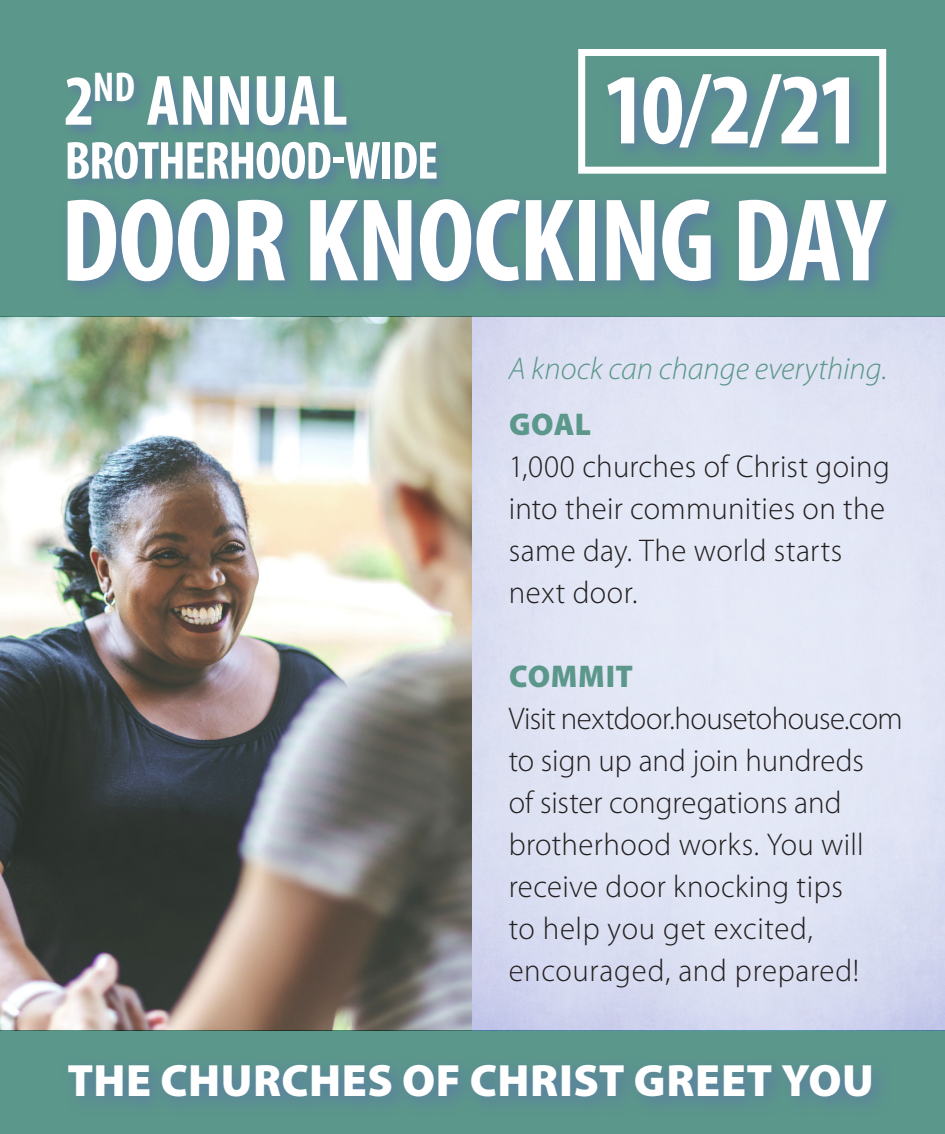
<style>
.page{position:relative;width:945px;height:1134px;background:#fff}
.page>*{position:absolute;margin:0;border:0;box-sizing:border-box;transform-origin:0 0}
.t1{font:700 condensed 119px "Myriad Pro";letter-spacing:-.01em;color:#fff}
.t2{font:700 condensed 101.5px "Myriad Pro";color:#fff}
.t3{font:700 condensed 71.75px "Myriad Pro";letter-spacing:-.005em;color:#fff}
.t4{font:700 condensed 53.9px "Myriad Pro";letter-spacing:-.025em;color:#fff}
.t5{font:900 45.5px "Myriad Pro";letter-spacing:.01em;color:#fff}
.t6{font:300 31.5px/42px "Myriad Pro";letter-spacing:.01em;color:#231f20}
.t7{font:italic 300 31.5px "Myriad Pro";color:#5b978a}
.t8{font:900 31.5px "Myriad Pro";letter-spacing:.015em;color:#5b978a}
</style>
<div class="page">
<img style="left:0;top:316px;width:472px;height:714px">
<div style="left:0;top:1031px;width:945px;height:103px;background:#5b978a"></div>
<img style="left:472px;top:316px;width:473px;height:714px">
<div style="left:59px;top:1054px;width:834px;height:64px;background:#5b9090"></div>
<div style="left:0;top:0;width:945px;height:316px;background:#5b978a"></div>
<div style="left:598px;top:65px;width:271px;height:103px;background:#5b9091"></div>
<div style="left:59px;top:189px;width:847px;height:113px;background:#5b8c95"></div>
<div style="left:63px;top:71px;width:388px;height:122px;background:#5b9190"></div>
<div style="left:578px;top:49px;width:308px;height:125px;border:7px solid #fff"></div>
<p class="t3" style="left:64px;top:56px;width:285px">2<sup>ND</sup> ANNUAL</p>
<p class="t4" style="left:65px;top:127px;width:375px">BROTHERHOOD-WIDE</p>
<p class="t2" style="left:603px;top:46px;width:260px">10/2/21</p>
<p class="t1" style="left:61px;top:166px;width:826px">DOOR KNOCKING DAY</p>
<p class="t7" style="left:509px;top:350px;width:380px">A knock can change everything.</p>
<p class="t8" style="left:509px;top:404px;width:84px">GOAL</p>
<p class="t6" style="left:509px;top:445px;width:383px">1,000 churches of Christ going into their communities on the same day. The world starts next door.</p>
<p class="t8" style="left:509px;top:656px;width:126px">COMMIT</p>
<p class="t6" style="left:509px;top:697px;width:396px">Visit nextdoor.housetohouse.com to sign up and join hundreds<br>of sister congregations and brotherhood works. You will receive door knocking tips<br>to help you get excited, encouraged, and prepared!</p>
<p class="t5" style="left:68px;top:1050px;width:808px">THE CHURCHES OF CHRIST GREET YOU</p>
</div>
